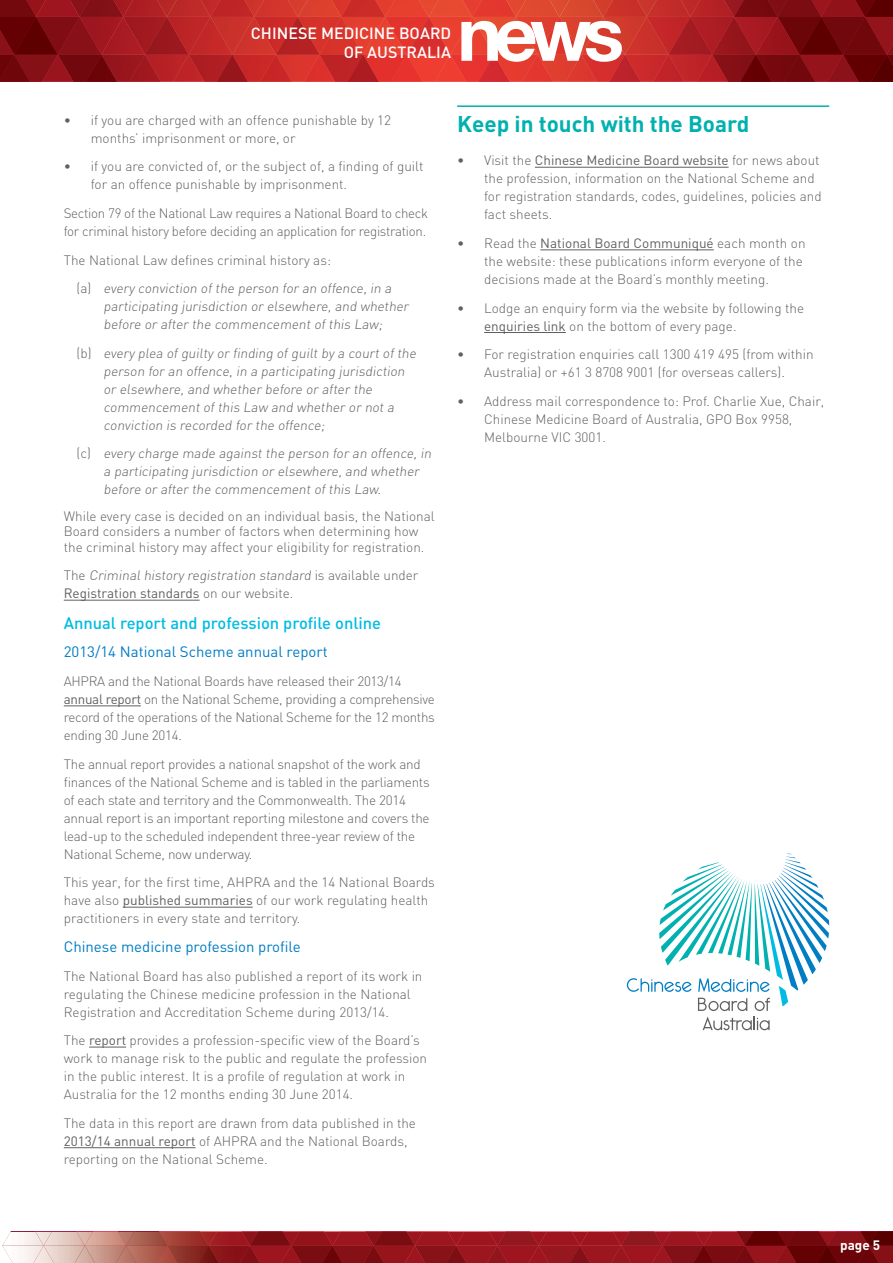
<style>
.page{position:relative;width:893px;height:1263px;background:#fff}
.page>*{position:absolute;margin:0;border:0;box-sizing:border-box;transform-origin:0 0}
.t1{font:700 22.5px "DIN";color:#00b1b0}
.t2{font:500 16.5px "DIN";color:#00bce4}
.t3{font:500 16.05px/19.2px "DIN";color:#fff;text-align:right}
.t4{font:15px "DIN";color:#007dc3}
.t5{font:300 13.5px/18px "DIN";color:#5f6062}
.t6{font:300 13.5px/18px "DIN";letter-spacing:-.02em;color:#5f6062}
.t7{font:700 13.5px "DIN";color:#fff}
.s1{font-weight:400}
</style>
<div class="page">
<svg style="left:0;top:0;width:893px;height:82px;background:#b52f2e"></svg>
<svg style="left:238px;top:1232px;width:655px;height:31px;background:#8b1118"></svg>
<img style="left:93px;top:1232px;width:145px;height:14px">
<img style="left:142px;top:1246px;width:96px;height:17px">
<img style="left:2px;top:1232px;width:75px;height:31px">
<img style="left:77px;top:1232px;width:16px;height:14px">
<img style="left:201px;top:1232px;width:16px;height:14px">
<img style="left:126px;top:1246px;width:16px;height:17px">
<img style="left:118px;top:1232px;width:8px;height:14px">
<img style="left:27px;top:1246px;width:33px;height:17px">
<img style="left:151px;top:1246px;width:33px;height:17px">
<img style="left:126px;top:1232px;width:33px;height:14px">
<img style="left:69px;top:1246px;width:16px;height:17px">
<img style="left:192px;top:1246px;width:33px;height:17px">
<img style="left:159px;top:1232px;width:16px;height:14px">
<img style="left:85px;top:1246px;width:41px;height:17px">
<hr style="left:64px;top:600px;width:136px;height:1px;background:#5f6062">
<hr style="left:64px;top:705px;width:77px;height:1px;background:#5f6062">
<hr style="left:123px;top:907px;width:130px;height:1px;background:#5f6062">
<hr style="left:89px;top:1047px;width:37px;height:1px;background:#5f6062">
<hr style="left:64px;top:1147px;width:132px;height:1px;background:#5f6062">
<hr style="left:457px;top:105px;width:372px;height:2px;background:#00b1b0">
<hr style="left:535px;top:167px;width:194px;height:1px;background:#5f6062">
<hr style="left:540px;top:249px;width:174px;height:1px;background:#5f6062">
<hr style="left:484px;top:332px;width:82px;height:1px;background:#5f6062">
<svg style="left:627px;top:854px;width:202px;height:176px"></svg>
<p class="t3" style="left:251px;top:23px;width:202px">CHINESE MEDICINE BOARD<br>OF AUSTRALIA</p>
<p class="t5" style="left:91px;top:111px;width:302px;text-indent:-27px">• if you are charged with an offence punishable by 12 months’ imprisonment or more, or</p>
<p class="t5" style="left:91px;top:157px;width:334px;text-indent:-27px">• if you are convicted of, or the subject of, a finding of guilt for an offence punishable by imprisonment.</p>
<p class="t6" style="left:64px;top:204px;width:366px">Section 79 of the National Law requires a National Board to check for criminal history before deciding an application for registration.</p>
<p class="t5" style="left:77px;top:245px;width:319px;line-height:28.7px;text-indent:-13px">The National Law defines criminal history as:<br>( a ) every conviction of the person for an offence, in a</p>
<p class="t5" style="left:104px;top:297px;width:309px">participating jurisdiction or elsewhere, and whether before or after the commencement of this Law;</p>
<p class="t5" style="left:104px;top:344px;width:316px;text-indent:-27px">( b ) every plea of guilty or finding of guilt by a court of the person for an offence, in a participating jurisdiction or elsewhere, and whether before or after the commencement of this Law and whether or not a conviction is recorded for the offence;</p>
<p class="t5" style="left:104px;top:444px;width:332px;text-indent:-27px">( c ) every charge made against the person for an offence, in a participating jurisdiction or elsewhere, and whether before or after the commencement of this Law.</p>
<p class="t5" style="left:64px;top:508px;width:372px;line-height:15.6px">While every case is decided on an individual basis, the National<br>Board considers a number of factors when determining how the criminal history may affect your eligibility for registration.</p>
<p class="t5" style="left:64px;top:566px;width:356px">T h e Criminal history registration standard i s ava i la b le u n d e r<br><span class="s1">Registration standards</span> on our website.</p>
<p class="t2" style="left:64px;top:612px;width:319px">Annual report and profession profile online</p>
<p class="t4" style="left:64px;top:643px;width:265px">2013/14 National Scheme annual report</p>
<p class="t6" style="left:64px;top:672px;width:373px">AHPRA and the National Boards have released their 2013/14 <span class="s1">annual report</span> on the National Scheme, providing a comprehensive record of the operations of the National Scheme for the 12 months ending 30 June 2014.</p>
<p class="t6" style="left:64px;top:755px;width:367px">The annual report provides a national snapshot of the work and finances of the National Scheme and is tabled in the parliaments of each state and territory and the Commonwealth. The 2014 annual report is an important reporting milestone and covers the lead-up to the scheduled independent three-year review of the National Scheme, now underway.</p>
<p class="t5" style="left:64px;top:873px;width:373px">This year, for the first time, AHPRA and the 14 National Boards have also <span class="s1">published summaries</span> of our work regulating health practitioners in every state and territory.</p>
<p class="t4" style="left:64px;top:937px;width:238px">Chinese medicine profession profile</p>
<p class="t5" style="left:64px;top:966px;width:360px">The National Board has also published a report of its work in regulating the Chinese medicine profession in the National<br>Registration and Accreditation Scheme during 2013/14.</p>
<p class="t5" style="left:64px;top:1031px;width:365px">The <span class="s1">report</span> provides a profession-specific view of the Board’s work to manage risk to the public and regulate the profession in the public interest. It is a profile of regulation at work in Australia for the 12 months ending 30 June 2014.</p>
<p class="t5" style="left:64px;top:1114px;width:354px">The data in this report are drawn from data published in the<br><span class="s1">2013/14 annual report</span> of AHPRA and the National Boards, reporting on the National Scheme.</p>
<h1 class="t1" style="left:457px;top:110px;width:294px">Keep in touch with the Board</h1>
<p class="t5" style="left:484px;top:151px;width:339px;text-indent:-27px">• Visit the <span class="s1">Chinese Medicine Board website</span> for news about the profession, information on the National Scheme and for registration standards, codes, guidelines, policies and fact sheets.</p>
<p class="t5" style="left:484px;top:234px;width:323px;text-indent:-27px">• Read the <span class="s1">National Board Communiqué</span> each month on the website: these publications inform everyone of the decisions made at the Board’s monthly meeting.</p>
<p class="t5" style="left:484px;top:299px;width:322px;text-indent:-27px">• Lodge an enquiry form via the website by following the <span class="s1">enquiries link</span> on the bottom of every page.</p>
<p class="t5" style="left:457px;top:345px;width:358px;text-align:center">• For registration enquiries call 1300 419 495 (from within<br>Australia) or +61 3 8708 9001 (for overseas callers).</p>
<p class="t5" style="left:484px;top:392px;width:342px;text-indent:-27px">• Address mail correspondence to: Prof. Charlie Xue, Chair,<br>Chinese Medicine Board of Australia, GPO Box 9958,<br>Melbourne VIC 3001.</p>
<p class="t7" style="left:840px;top:1236px;width:42px">page 5</p>
</div>
